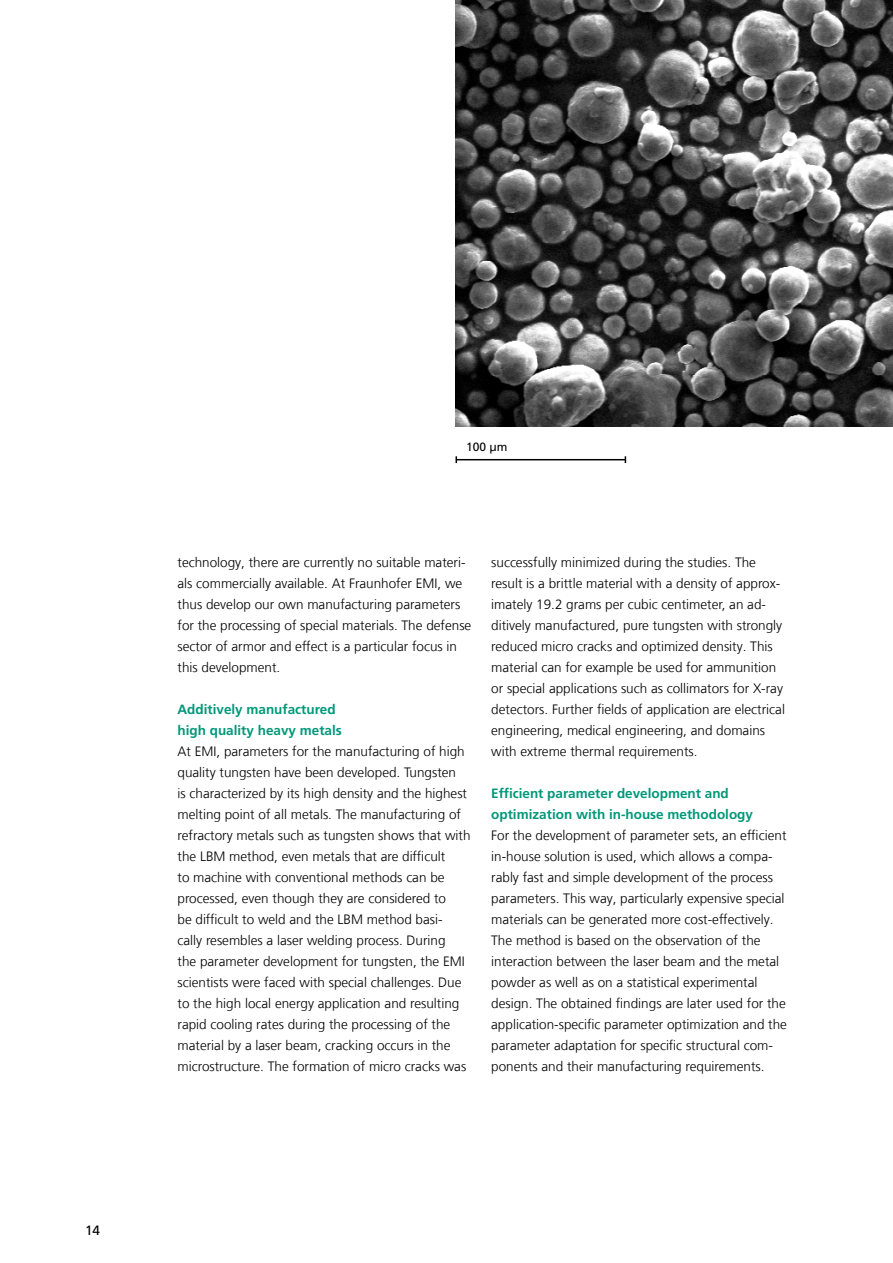
<style>
.page{position:relative;width:893px;height:1263px;background:#fff}
.page>*{position:absolute;margin:0;border:0;box-sizing:border-box;transform-origin:0 0}
.t1{font:300 13.5px/21px "Frutiger LT Com";color:#000}
.t2{font:700 13.5px/21px "Frutiger LT Com";color:#009879}
.t3{font:13.5px "Frutiger LT Com";color:#000}
.t4{font:12px "Frutiger LT Com";color:#000}
</style>
<div class="page">
<img style="left:455px;top:0;width:438px;height:426px">
<hr style="left:456px;top:459px;width:169px;height:1px;background:#000">
<svg style="left:455px;top:456px;width:2px;height:7px"></svg>
<p class="t3" style="left:85px;top:1222px;width:17px">14</p>
<p class="t4" style="left:466px;top:439px;width:43px">100 μm</p>
<p class="t1" style="left:178px;top:552px;width:295px">technology, there are currently no suitable materi&shy;als commercially available. At Fraunhofer EMI, we thus develop our own manufacturing parameters for the processing of special materials. The defense sector of armor and effect is a particular focus in this development.</p>
<p class="t2" style="left:178px;top:699px;width:166px">Additively manufactured high quality heavy metals</p>
<p class="t1" style="left:178px;top:741px;width:295px">At EMI, parameters for the manufacturing of high quality tungsten have been developed. Tungsten<br>is characterized by its high density and the highest melting point of all metals. The manufacturing of refractory metals such as tungsten shows that with the LBM method, even metals that are difficult<br>to machine with conventional methods can be processed, even though they are considered to<br>be difficult to weld and the LBM method basi&shy;cally resembles a laser welding process. During<br>the parameter development for tungsten, the EMI scientists were faced with special challenges. Due to the high local energy application and resulting rapid cooling rates during the processing of the material by a laser beam, cracking occurs in the microstructure. The formation of micro cracks was</p>
<p class="t1" style="left:491px;top:552px;width:295px">successfully minimized during the studies. The result is a brittle material with a density of approx&shy;imately 19.2 grams per cubic centimeter, an ad&shy;ditively manufactured, pure tungsten with strongly reduced micro cracks and optimized density. This material can for example be used for ammunition or special applications such as collimators for X-ray detectors. Further fields of application are electrical engineering, medical engineering, and domains with extreme thermal requirements.</p>
<p class="t2" style="left:491px;top:783px;width:263px">Efficient parameter development and optimization with in-house methodology</p>
<p class="t1" style="left:491px;top:825px;width:297px">For the development of parameter sets, an efficient in-house solution is used, which allows a compa&shy;rably fast and simple development of the process parameters. This way, particularly expensive special materials can be generated more cost-effectively.<br>The method is based on the observation of the interaction between the laser beam and the metal powder as well as on a statistical experimental design. The obtained findings are later used for the application-specific parameter optimization and the parameter adaptation for specific structural com&shy;ponents and their manufacturing requirements.</p>
</div>
